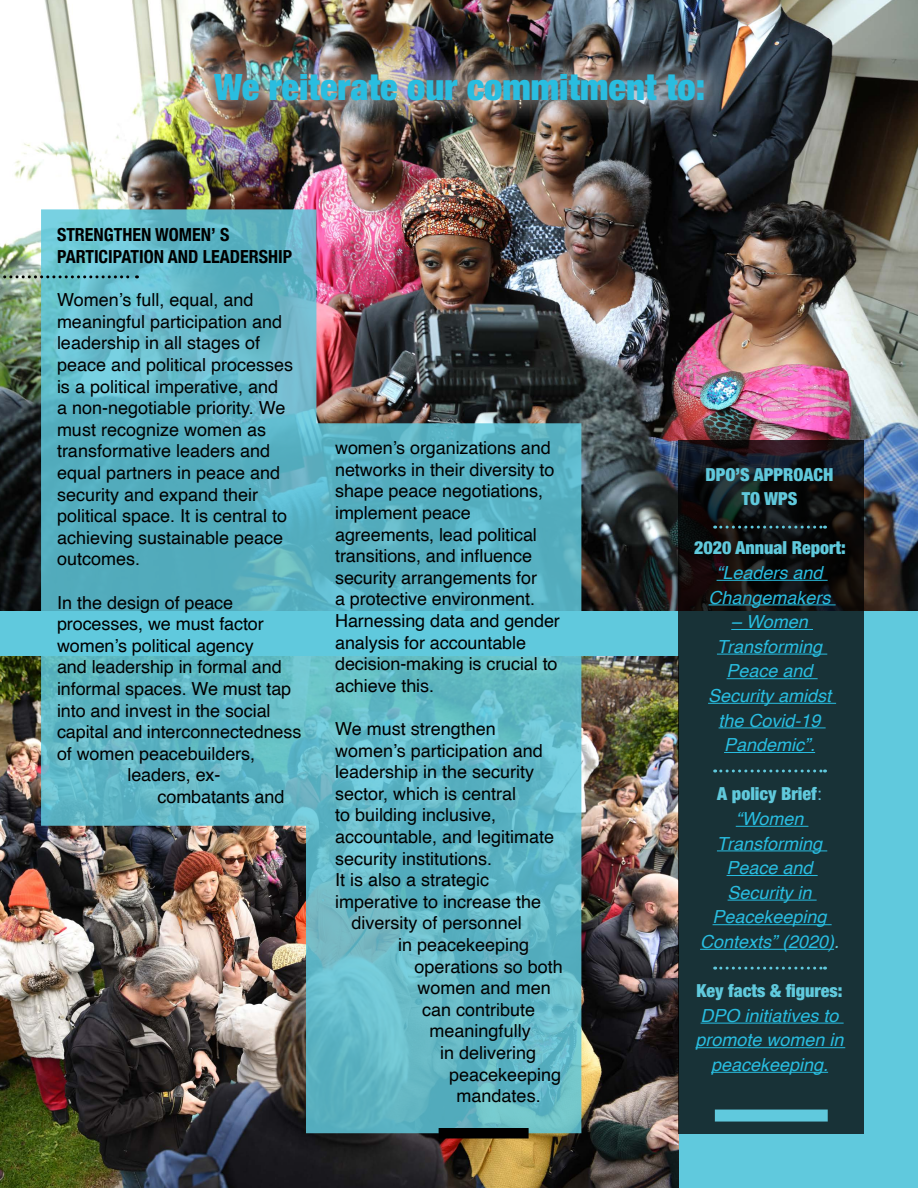
<style>
.page{position:relative;width:918px;height:1188px;background:#60c9dd}
.page>*{position:absolute;margin:0;border:0;box-sizing:border-box;transform-origin:0 0}
.t1{font:900 condensed 36.45px "Helvetica Neue LT Std";color:#29bde0}
.t2{font:18px/21.6px "Helvetica";color:#000}
.t3{font:italic 18px/24.6px "Helvetica";color:#29bde0;text-align:center}
.t4{font:900 condensed 18px/24.6px "Helvetica Neue LT Std";color:#60c9dc;text-align:center}
.t5{font:700 condensed 18px/21.6px "Helvetica Neue";color:#000}
.s1{font-family:"Helvetica";font-weight:400;font-stretch:normal}
.s2{color:#60c9dc}
</style>
<div class="page">
<img style="left:0;top:0;width:918px;height:610px">
<img style="left:0;top:657px;width:679px;height:531px">
<img style="left:41px;top:209px;width:540px;height:924px">
<div style="left:439px;top:1128px;width:90px;height:10px;background:#000"></div>
<div style="left:188px;top:47px;width:543px;height:80px;background:#fff;opacity:.35"></div>
<svg style="left:0;top:275px;width:137px;height:3px"></svg>
<svg style="left:679px;top:441px;width:185px;height:693px;fill:#183237"></svg>
<hr style="left:717px;top:580px;width:111px;height:1px;background:#29bde0">
<hr style="left:709px;top:604px;width:127px;height:1px;background:#29bde0">
<hr style="left:731px;top:629px;width:82px;height:1px;background:#29bde0">
<hr style="left:717px;top:654px;width:110px;height:1px;background:#29bde0">
<hr style="left:727px;top:678px;width:91px;height:1px;background:#29bde0">
<hr style="left:708px;top:703px;width:128px;height:1px;background:#29bde0">
<hr style="left:719px;top:727px;width:107px;height:1px;background:#29bde0">
<hr style="left:724px;top:752px;width:91px;height:1px;background:#29bde0">
<hr style="left:736px;top:826px;width:72px;height:1px;background:#29bde0">
<hr style="left:717px;top:850px;width:110px;height:1px;background:#29bde0">
<hr style="left:727px;top:875px;width:91px;height:1px;background:#29bde0">
<hr style="left:728px;top:900px;width:89px;height:1px;background:#29bde0">
<hr style="left:713px;top:924px;width:119px;height:1px;background:#29bde0">
<hr style="left:700px;top:949px;width:134px;height:1px;background:#29bde0">
<hr style="left:701px;top:1023px;width:143px;height:1px;background:#29bde0">
<hr style="left:696px;top:1047px;width:149px;height:1px;background:#29bde0">
<hr style="left:711px;top:1072px;width:117px;height:1px;background:#29bde0">
<div style="left:715px;top:1110px;width:113px;height:12px;background:#60c9dd"></div>
<svg style="left:715px;top:526px;width:111px;height:3px"></svg>
<svg style="left:715px;top:770px;width:111px;height:2px"></svg>
<svg style="left:715px;top:967px;width:111px;height:3px"></svg>
<h1 class="t1" style="left:214px;top:64px;width:493px">We reiterate our commitment to:</h1>
<p class="t5" style="left:57px;top:223px;width:237px">STRENGTHEN WOMEN’ S<br>PARTICIPATION AND LEADERSHIP</p>
<p class="t2" style="left:57px;top:290px;width:238px">Women’s full, equal, and meaningful participation and leadership in all stages of peace and political processes is a political imperative, and<br>a non-negotiable priority. We must recognize women as transformative leaders and equal partners in peace and security and expand their political space. It is central to achieving sustainable peace outcomes.</p>
<p class="t2" style="left:57px;top:592px;width:178px">In the design of peace</p>
<p class="t2" style="left:57px;top:614px;width:208px">processes, we must factor</p>
<p class="t2" style="left:57px;top:635px;width:198px">women’s political agency</p>
<p class="t2" style="left:57px;top:657px;width:226px">and leadership in formal and</p>
<p class="t2" style="left:57px;top:679px;width:236px">informal spaces. We must tap</p>
<p class="t2" style="left:57px;top:700px;width:215px">into and invest in the social</p>
<p class="t2" style="left:57px;top:722px;width:246px">capital and interconnectedness</p>
<p class="t2" style="left:57px;top:743px;width:200px">of women peacebuilders,</p>
<p class="t2" style="left:128px;top:765px;width:95px">leaders, ex-</p>
<p class="t2" style="left:158px;top:787px;width:128px">combatants and</p>
<p class="t2" style="left:335px;top:438px;width:226px">women’s organizations and networks in their diversity to shape peace negotiations, implement peace agreements, lead political transitions, and influence security arrangements for<br>a protective environment.<br>Harnessing data and gender analysis for accountable decision-making is crucial to achieve this.</p>
<p class="t2" style="left:335px;top:718px;width:162px">We must strengthen</p>
<p class="t2" style="left:335px;top:740px;width:209px">women’s participation and</p>
<p class="t2" style="left:335px;top:762px;width:201px">leadership in the security</p>
<p class="t2" style="left:335px;top:783px;width:183px">sector, which is central</p>
<p class="t2" style="left:335px;top:805px;width:163px">to building inclusive,</p>
<p class="t2" style="left:335px;top:826px;width:221px">accountable, and legitimate</p>
<p class="t2" style="left:335px;top:848px;width:159px">security institutions.</p>
<p class="t2" style="left:335px;top:870px;width:156px">It is also a strategic</p>
<p class="t2" style="left:335px;top:891px;width:208px">imperative to increase the</p>
<p class="t2" style="left:352px;top:913px;width:172px">diversity of personnel</p>
<p class="t2" style="left:398px;top:934px;width:133px">in peacekeeping</p>
<p class="t2" style="left:415px;top:956px;width:150px">operations so both</p>
<p class="t2" style="left:418px;top:978px;width:135px">women and men</p>
<p class="t2" style="left:422px;top:999px;width:115px">can contribute</p>
<p class="t2" style="left:430px;top:1021px;width:103px">meaningfully</p>
<p class="t2" style="left:440px;top:1042px;width:98px">in delivering</p>
<p class="t2" style="left:449px;top:1064px;width:114px">peacekeeping</p>
<p class="t2" style="left:457px;top:1086px;width:86px">mandates.</p>
<p class="t4" style="left:706px;top:462px;width:130px">DPO’S APPROACH<br>TO WPS</p>
<p class="t4" style="left:694px;top:535px;width:153px">2020 Annual Report:</p>
<p class="t3" style="left:709px;top:561px;width:124px">“Leaders and<br>Changemakers</p>
<p class="t3" style="left:708px;top:610px;width:125px">– Women<br>Transforming<br>Peace and<br>Security amidst the Covid-19<br>Pandemic”.</p>
<p class="t4" style="left:717px;top:781px;width:106px">A policy Brief<span class="s1">:</span></p>
<p class="t3" style="left:700px;top:807px;width:141px">“Women<br>Transforming<br>Peace and<br>Security in<br>Peacekeeping<br>Contexts” (2020)<span class="s2">.</span></p>
<p class="t4" style="left:697px;top:978px;width:148px">Key facts &amp; figures:</p>
<p class="t3" style="left:696px;top:1004px;width:150px">DPO initiatives to promote women in peacekeeping.</p>
</div>
